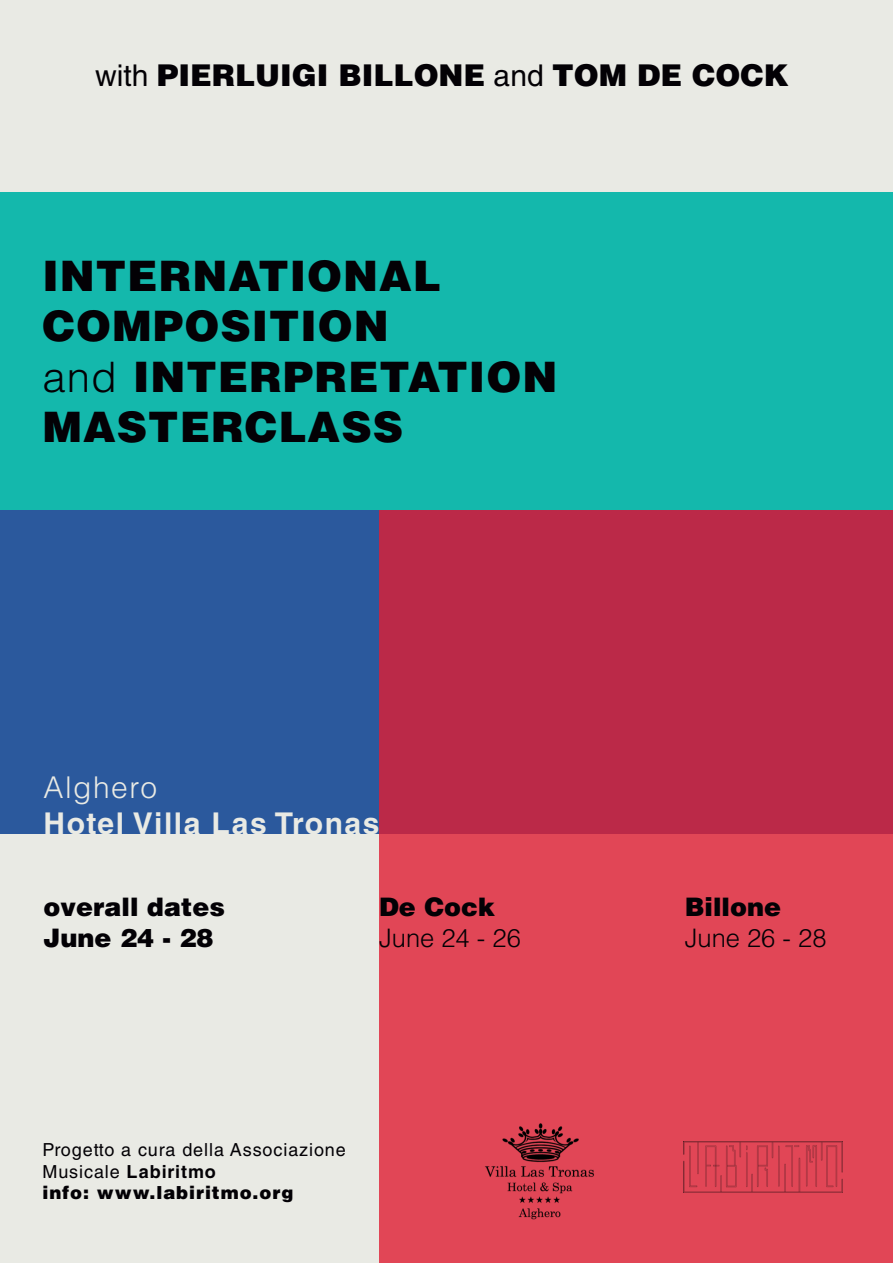
<style>
.page{position:relative;width:893px;height:1263px;background:#e9eae4}
.page>*{position:absolute;margin:0;border:0;box-sizing:border-box;transform-origin:0 0}
.t1{font:900 42px/50.4px "Helvetica LT Std";letter-spacing:.025em;color:#030105}
.t2{font:900 30px "Helvetica LT Std";color:#030105}
.t3{font:700 30px "Helvetica LT Std";letter-spacing:.05em;color:#e9eae4}
.t4{font:300 30px "Helvetica LT Std";letter-spacing:.05em;color:#e9eae4}
.t5{font:900 25.5px "Helvetica LT Std";color:#030105}
.t6{font:300 25.5px "Helvetica LT Std";color:#030105}
.t7{font:18px "Helvetica LT Std";letter-spacing:.05em;color:#030105}
.t8{font:900 18px "Helvetica LT Std";letter-spacing:.05em;color:#030105}
.t9{font:700 18px "Helvetica LT Std";letter-spacing:.05em;color:#030105}
.s1{font-weight:400}
.s2{font-weight:300}
</style>
<div class="page">
<div style="left:0;top:192px;width:893px;height:318px;background:#14b8ac"></div>
<div style="left:0;top:510px;width:893px;height:323px;background:#2b599d"></div>
<svg style="left:379px;top:510px;width:514px;height:753px;background:#cf384f"></svg>
<img style="left:482px;top:1122px;width:117px;height:98px">
<img style="left:684px;top:1142px;width:159px;height:50px">
<p class="t2" style="left:95px;top:56px;width:695px"><span class="s1">with</span> PIERLUIGI BILLONE <span class="s1">and</span> TOM DE COCK</p>
<p class="t1" style="left:43px;top:249px;width:400px">INTERNATIONAL</p>
<p class="t1" style="left:43px;top:300px;width:348px">COMPOSITION</p>
<p class="t1" style="left:43px;top:350px;width:516px"><span class="s2">and</span> INTERPRETATION<br>MASTERCLASS</p>
<p class="t4" style="left:44px;top:768px;width:115px">Alghero</p>
<p class="t3" style="left:44px;top:805px;width:337px">Hotel Villa Las Tronas</p>
<p class="t5" style="left:44px;top:890px;width:183px">overall dates</p>
<p class="t5" style="left:44px;top:921px;width:172px">June 24 - 28</p>
<p class="t5" style="left:379px;top:890px;width:118px">De Cock</p>
<p class="t6" style="left:379px;top:921px;width:143px">June 24 - 26</p>
<p class="t7" style="left:43px;top:1139px;width:305px">Progetto a cura della Associazione</p>
<p class="t9" style="left:43px;top:1160px;width:175px"><span class="s1">Musicale</span> Labiritmo</p>
<p class="t8" style="left:43px;top:1181px;width:253px">info: www.labiritmo.org</p>
<p class="t5" style="left:685px;top:890px;width:98px">Billone</p>
<p class="t6" style="left:685px;top:921px;width:143px">June 26 - 28</p>
</div>
